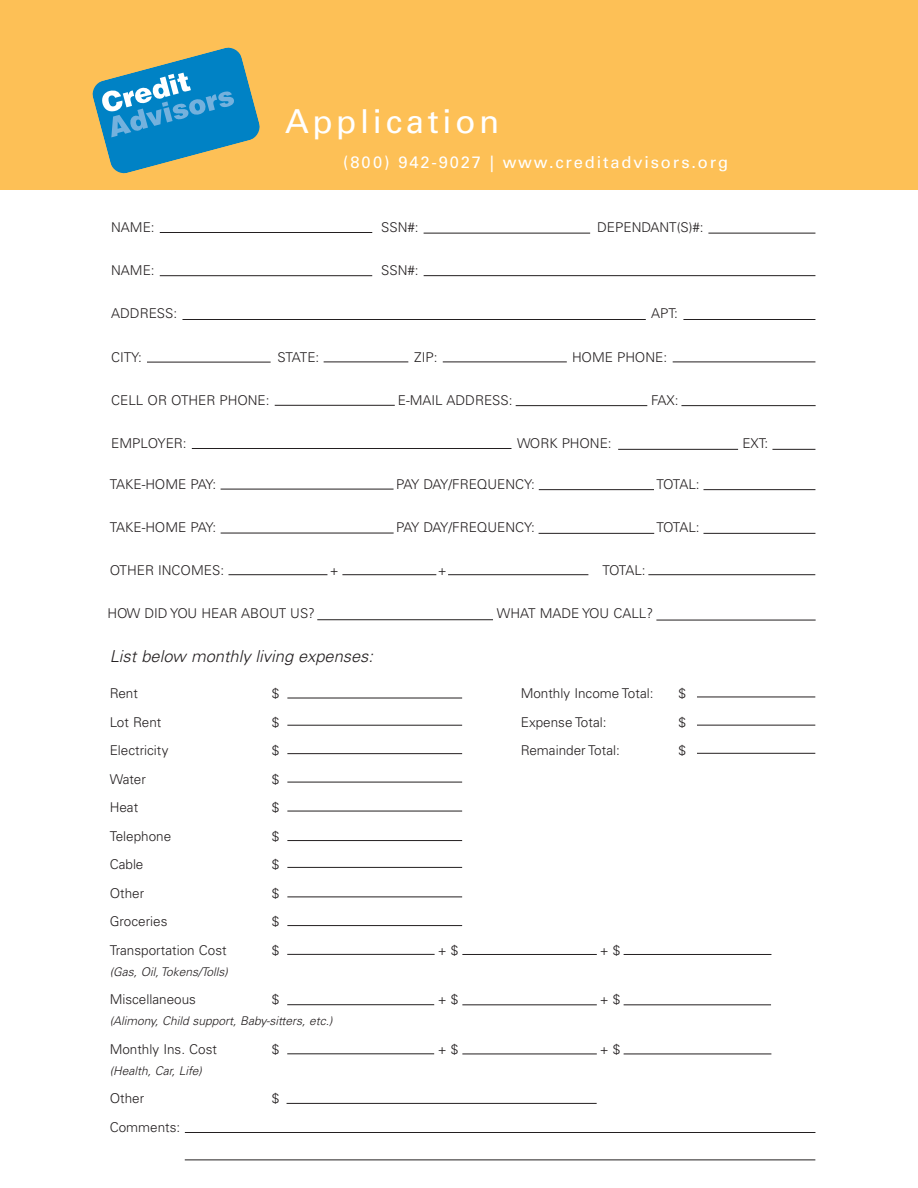
<style>
.page{position:relative;width:918px;height:1188px;background:#fff}
.page>*{position:absolute;margin:0;border:0;box-sizing:border-box;transform-origin:0 0}
.t1{font:33px "Univers";letter-spacing:.11em;color:#fff}
.t2{font:16.5px "Univers";letter-spacing:.11em;color:#fff}
.t3{font:italic 300 16.5px "Univers";color:#231f20}
.t4{font:300 13.5px "Univers";color:#231f20}
.t5{font:italic 300 12px "Univers";color:#231f20}
</style>
<div class="page">
<hr style="left:160px;top:232px;width:212px;height:1px;background:#231f20">
<hr style="left:160px;top:275px;width:212px;height:1px;background:#231f20">
<hr style="left:182px;top:319px;width:464px;height:1px;background:#231f20">
<hr style="left:147px;top:362px;width:124px;height:1px;background:#231f20">
<hr style="left:275px;top:405px;width:120px;height:1px;background:#231f20">
<hr style="left:192px;top:448px;width:319px;height:1px;background:#231f20">
<hr style="left:221px;top:489px;width:173px;height:1px;background:#231f20">
<hr style="left:287px;top:698px;width:175px;height:1px;background:#231f20">
<hr style="left:697px;top:697px;width:118px;height:1px;background:#231f20">
<hr style="left:424px;top:233px;width:166px;height:1px;background:#231f20">
<hr style="left:708px;top:233px;width:107px;height:1px;background:#231f20">
<hr style="left:424px;top:275px;width:391px;height:1px;background:#231f20">
<hr style="left:683px;top:319px;width:132px;height:1px;background:#231f20">
<hr style="left:324px;top:362px;width:84px;height:1px;background:#231f20">
<hr style="left:673px;top:362px;width:142px;height:1px;background:#231f20">
<hr style="left:443px;top:362px;width:124px;height:1px;background:#231f20">
<hr style="left:516px;top:405px;width:131px;height:1px;background:#231f20">
<hr style="left:681px;top:405px;width:135px;height:1px;background:#231f20">
<hr style="left:618px;top:449px;width:120px;height:1px;background:#231f20">
<hr style="left:772px;top:449px;width:43px;height:1px;background:#231f20">
<hr style="left:539px;top:489px;width:115px;height:1px;background:#231f20">
<hr style="left:704px;top:489px;width:111px;height:1px;background:#231f20">
<hr style="left:221px;top:533px;width:173px;height:1px;background:#231f20">
<hr style="left:539px;top:533px;width:115px;height:1px;background:#231f20">
<hr style="left:704px;top:533px;width:111px;height:1px;background:#231f20">
<hr style="left:228px;top:574px;width:99px;height:1px;background:#231f20">
<hr style="left:342px;top:574px;width:94px;height:1px;background:#231f20">
<hr style="left:448px;top:574px;width:140px;height:1px;background:#231f20">
<hr style="left:648px;top:574px;width:167px;height:1px;background:#231f20">
<hr style="left:287px;top:725px;width:175px;height:1px;background:#231f20">
<hr style="left:287px;top:753px;width:175px;height:1px;background:#231f20">
<hr style="left:287px;top:782px;width:175px;height:1px;background:#231f20">
<hr style="left:287px;top:811px;width:175px;height:1px;background:#231f20">
<hr style="left:287px;top:840px;width:175px;height:1px;background:#231f20">
<hr style="left:287px;top:867px;width:175px;height:1px;background:#231f20">
<hr style="left:287px;top:897px;width:175px;height:1px;background:#231f20">
<hr style="left:287px;top:925px;width:175px;height:1px;background:#231f20">
<hr style="left:287px;top:1054px;width:147px;height:1px;background:#231f20">
<hr style="left:287px;top:1103px;width:310px;height:1px;background:#231f20">
<hr style="left:462px;top:1054px;width:135px;height:1px;background:#231f20">
<hr style="left:624px;top:1054px;width:147px;height:1px;background:#231f20">
<hr style="left:697px;top:725px;width:118px;height:1px;background:#231f20">
<hr style="left:697px;top:753px;width:118px;height:1px;background:#231f20">
<hr style="left:185px;top:1132px;width:630px;height:1px;background:#231f20">
<div style="left:0;top:0;width:918px;height:190px;background:#fdc056"></div>
<svg style="left:92px;top:47px;width:168px;height:127px"></svg>
<hr style="left:185px;top:1160px;width:630px;height:1px;background:#231f20">
<hr style="left:287px;top:1004px;width:147px;height:1px;background:#231f20">
<hr style="left:462px;top:1005px;width:135px;height:1px;background:#231f20">
<hr style="left:624px;top:1005px;width:147px;height:1px;background:#231f20">
<hr style="left:287px;top:954px;width:148px;height:1px;background:#231f20">
<hr style="left:462px;top:954px;width:135px;height:1px;background:#231f20">
<hr style="left:624px;top:954px;width:147px;height:1px;background:#231f20">
<hr style="left:317px;top:619px;width:176px;height:1px;background:#231f20">
<hr style="left:656px;top:620px;width:160px;height:1px;background:#231f20">
<h1 class="t1" style="left:285px;top:109px;width:216px">Application</h1>
<p class="t2" style="left:343px;top:156px;width:386px">(800) 942-9027 | www.creditadvisors.org</p>
<p class="t4" style="left:111px;top:222px;width:45px">NAME:</p>
<p class="t4" style="left:381px;top:222px;width:39px">SSN#:</p>
<p class="t4" style="left:597px;top:222px;width:108px">DEPENDANT(S)#:</p>
<p class="t4" style="left:111px;top:265px;width:45px">NAME:</p>
<p class="t4" style="left:381px;top:265px;width:39px">SSN#:</p>
<p class="t4" style="left:111px;top:309px;width:67px">ADDRESS:</p>
<p class="t4" style="left:651px;top:309px;width:28px">APT:</p>
<p class="t4" style="left:111px;top:352px;width:32px">CITY:</p>
<p class="t4" style="left:277px;top:352px;width:43px">STATE:</p>
<p class="t4" style="left:414px;top:352px;width:25px">ZIP:</p>
<p class="t4" style="left:572px;top:352px;width:97px">HOME PHONE:</p>
<p class="t4" style="left:111px;top:395px;width:160px">CELL OR OTHER PHONE:</p>
<p class="t4" style="left:398px;top:395px;width:116px">E-MAIL ADDRESS:</p>
<p class="t4" style="left:651px;top:395px;width:29px">FAX:</p>
<p class="t4" style="left:111px;top:438px;width:77px">EMPLOYER:</p>
<p class="t4" style="left:517px;top:438px;width:96px">WORK PHONE:</p>
<p class="t4" style="left:742px;top:438px;width:27px">EXT:</p>
<p class="t4" style="left:110px;top:479px;width:108px">TAKE-HOME PAY:</p>
<p class="t4" style="left:396px;top:479px;width:140px">PAY DAY/FREQUENCY:</p>
<p class="t4" style="left:656px;top:479px;width:45px">TOTAL:</p>
<p class="t4" style="left:110px;top:522px;width:108px">TAKE-HOME PAY:</p>
<p class="t4" style="left:396px;top:522px;width:140px">PAY DAY/FREQUENCY:</p>
<p class="t4" style="left:656px;top:522px;width:45px">TOTAL:</p>
<p class="t4" style="left:110px;top:565px;width:116px">OTHER INCOMES:</p>
<p class="t4" style="left:330px;top:565px;width:10px">+</p>
<p class="t4" style="left:438px;top:565px;width:10px">+</p>
<p class="t4" style="left:602px;top:565px;width:45px">TOTAL:</p>
<p class="t4" style="left:108px;top:609px;width:209px">HOW DID YOU HEAR ABOUT US?</p>
<p class="t4" style="left:497px;top:609px;width:158px">WHAT MADE YOU CALL?</p>
<p class="t3" style="left:110px;top:650px;width:265px">List below monthly living expenses:</p>
<p class="t4" style="left:110px;top:688px;width:30px">Rent</p>
<p class="t4" style="left:272px;top:688px;width:9px">$</p>
<p class="t4" style="left:521px;top:688px;width:134px">Monthly Income Total:</p>
<p class="t4" style="left:678px;top:688px;width:9px">$</p>
<p class="t4" style="left:110px;top:717px;width:53px">Lot Rent</p>
<p class="t4" style="left:272px;top:717px;width:9px">$</p>
<p class="t4" style="left:521px;top:717px;width:87px">Expense Total:</p>
<p class="t4" style="left:679px;top:717px;width:9px">$</p>
<p class="t4" style="left:110px;top:745px;width:60px">Electricity</p>
<p class="t4" style="left:272px;top:745px;width:9px">$</p>
<p class="t4" style="left:521px;top:745px;width:101px">Remainder Total:</p>
<p class="t4" style="left:679px;top:745px;width:9px">$</p>
<p class="t4" style="left:110px;top:774px;width:38px">Water</p>
<p class="t4" style="left:272px;top:774px;width:9px">$</p>
<p class="t4" style="left:110px;top:802px;width:30px">Heat</p>
<p class="t4" style="left:272px;top:802px;width:9px">$</p>
<p class="t4" style="left:110px;top:831px;width:63px">Telephone</p>
<p class="t4" style="left:272px;top:831px;width:9px">$</p>
<p class="t4" style="left:110px;top:859px;width:35px">Cable</p>
<p class="t4" style="left:272px;top:859px;width:9px">$</p>
<p class="t4" style="left:110px;top:888px;width:36px">Other</p>
<p class="t4" style="left:272px;top:888px;width:9px">$</p>
<p class="t4" style="left:110px;top:916px;width:59px">Groceries</p>
<p class="t4" style="left:272px;top:916px;width:9px">$</p>
<p class="t4" style="left:110px;top:945px;width:118px">Transportation Cost</p>
<p class="t4" style="left:272px;top:945px;width:9px">$</p>
<p class="t4" style="left:438px;top:945px;width:22px">+ $</p>
<p class="t4" style="left:600px;top:945px;width:22px">+ $</p>
<p class="t5" style="left:110px;top:967px;width:120px">(Gas, Oil, Tokens/Tolls)</p>
<p class="t4" style="left:110px;top:994px;width:88px">Miscellaneous</p>
<p class="t4" style="left:272px;top:994px;width:9px">$</p>
<p class="t4" style="left:438px;top:994px;width:22px">+ $</p>
<p class="t4" style="left:600px;top:994px;width:22px">+ $</p>
<p class="t5" style="left:110px;top:1016px;width:224px">(Alimony, Child support, Baby-sitters, etc.)</p>
<p class="t4" style="left:110px;top:1044px;width:109px">Monthly Ins. Cost</p>
<p class="t4" style="left:272px;top:1044px;width:9px">$</p>
<p class="t4" style="left:438px;top:1044px;width:22px">+ $</p>
<p class="t4" style="left:600px;top:1044px;width:22px">+ $</p>
<p class="t5" style="left:110px;top:1066px;width:93px">(Health, Car, Life)</p>
<p class="t4" style="left:110px;top:1093px;width:36px">Other</p>
<p class="t4" style="left:272px;top:1093px;width:9px">$</p>
<p class="t4" style="left:110px;top:1122px;width:72px">Comments:</p>
</div>
